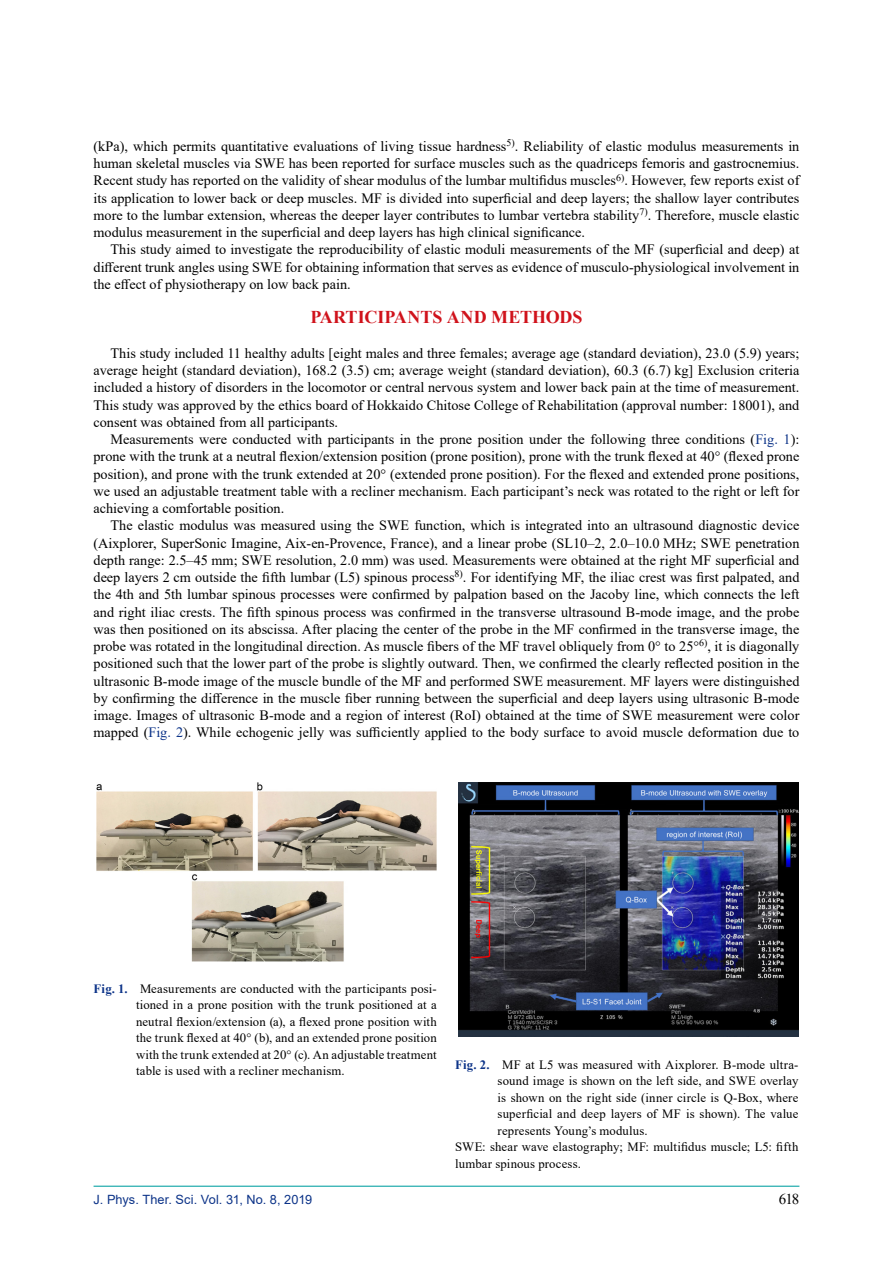
<style>
.page{position:relative;width:893px;height:1263px;background:#fff}
.page>*{position:absolute;margin:0;border:0;box-sizing:border-box;transform-origin:0 0}
.t1{font:700 18px "Times New Roman";color:#d0121b}
.t2{font:15px "Times New Roman";color:#000}
.t3{font:14.25px/17.2px "Times New Roman";color:#000;text-align:justify}
.t4{font:12.75px/16.5px "Times New Roman";letter-spacing:.01em;color:#000;text-align:justify}
.t5{font:12.75px "Arial";letter-spacing:.01em;color:#0c3388}
.s1{color:#0c3388}
.s2{font-weight:700;color:#0c3388}
</style>
<div class="page">
<hr style="left:94px;top:1186px;width:705px;height:1px;background:#009fa1">
<img style="left:97px;top:782px;width:340px;height:179px">
<img style="left:458px;top:782px;width:340px;height:255px">
<p class="t3" style="left:94px;top:137px;width:707px">(kPa), which permits quantitative evaluations of living tissue hardness<sup>5)</sup>. Reliability of elastic modulus measurements in human skeletal muscles via SWE has been reported for surface muscles such as the quadriceps femoris and gastrocnemius.<br>Recent study has reported on the validity of shear modulus of the lumbar multifidus muscles<sup>6)</sup>. However, few reports exist of its application to lower back or deep muscles. MF is divided into superficial and deep layers; the shallow layer contributes more to the lumbar extension, whereas the deeper layer contributes to lumbar vertebra stability<sup>7)</sup>. Therefore, muscle elastic modulus measurement in the superficial and deep layers has high clinical significance.</p>
<p class="t3" style="left:94px;top:240px;width:707px;text-indent:17px">This study aimed to investigate the reproducibility of elastic moduli measurements of the MF (superficial and deep) at different trunk angles using SWE for obtaining information that serves as evidence of musculo-physiological involvement in the effect of physiotherapy on low back pain.</p>
<p class="t1" style="left:310px;top:304px;width:274px">PARTICIPANTS AND METHODS</p>
<p class="t3" style="left:94px;top:344px;width:707px;text-indent:17px">This study included 11 healthy adults [eight males and three females; average age (standard deviation), 23.0 (5.9) years; average height (standard deviation), 168.2 (3.5) cm; average weight (standard deviation), 60.3 (6.7) kg] Exclusion criteria included a history of disorders in the locomotor or central nervous system and lower back pain at the time of measurement.<br>This study was approved by the ethics board of Hokkaido Chitose College of Rehabilitation (approval number: 18001), and consent was obtained from all participants.</p>
<p class="t3" style="left:94px;top:430px;width:707px;text-indent:17px">Measurements were conducted with participants in the prone position under the following three conditions (<span class="s1">Fig. 1</span>): prone with the trunk at a neutral flexion/extension position (prone position), prone with the trunk flexed at 40° (flexed prone position), and prone with the trunk extended at 20° (extended prone position). For the flexed and extended prone positions, we used an adjustable treatment table with a recliner mechanism. Each participant’s neck was rotated to the right or left for achieving a comfortable position.</p>
<p class="t3" style="left:94px;top:516px;width:707px;text-indent:17px">The elastic modulus was measured using the SWE function, which is integrated into an ultrasound diagnostic device (Aixplorer, SuperSonic Imagine, Aix-en-Provence, France), and a linear probe (SL10–2, 2.0–10.0 MHz; SWE penetration depth range: 2.5–45 mm; SWE resolution, 2.0 mm) was used. Measurements were obtained at the right MF superficial and deep layers 2 cm outside the fifth lumbar (L5) spinous process<sup>8)</sup>. For identifying MF, the iliac crest was first palpated, and the 4th and 5th lumbar spinous processes were confirmed by palpation based on the Jacoby line, which connects the left and right iliac crests. The fifth spinous process was confirmed in the transverse ultrasound B-mode image, and the probe was then positioned on its abscissa. After placing the center of the probe in the MF confirmed in the transverse image, the probe was rotated in the longitudinal direction. As muscle fibers of the MF travel obliquely from 0° to 25°<sup>6)</sup>, it is diagonally positioned such that the lower part of the probe is slightly outward. Then, we confirmed the clearly reflected position in the ultrasonic B-mode image of the muscle bundle of the MF and performed SWE measurement. MF layers were distinguished by confirming the difference in the muscle fiber running between the superficial and deep layers using ultrasonic B-mode image. Images of ultrasonic B-mode and a region of interest (RoI) obtained at the time of SWE measurement were color mapped (<span class="s1">Fig. 2</span>). While echogenic jelly was sufficiently applied to the body surface to avoid muscle deformation due to</p>
<p class="t4" style="left:136px;top:980px;width:302px;text-indent:-42px"><span class="s2">Fig. 1.</span> Measurements are conducted with the participants posi&shy;tioned in a prone position with the trunk positioned at a neutral flexion/extension (a), a flexed prone position with the trunk flexed at 40° (b), and an extended prone position with the trunk extended at 20° (c). An adjustable treatment table is used with a recliner mechanism.</p>
<p class="t4" style="left:455px;top:1056px;width:345px"><span class="s2">Fig. 2.</span> MF at L5 was measured with Aixplorer. B-mode ultra-</p>
<p class="t4" style="left:498px;top:1072px;width:302px">sound image is shown on the left side, and SWE overlay</p>
<p class="t4" style="left:498px;top:1089px;width:302px">is shown on the right side (inner circle is Q-Box, where</p>
<p class="t4" style="left:498px;top:1105px;width:302px">superficial and deep layers of MF is shown). The value</p>
<p class="t4" style="left:498px;top:1122px;width:151px">represents Young’s modulus.</p>
<p class="t4" style="left:455px;top:1138px;width:345px">SWE: shear wave elastography; MF: multifidus muscle; L5: fifth</p>
<p class="t4" style="left:455px;top:1155px;width:127px">lumbar spinous process.</p>
<p class="t5" style="left:94px;top:1190px;width:220px">J. Phys. Ther. Sci. Vol. 31, No. 8, 2019</p>
<p class="t2" style="left:779px;top:1188px;width:22px">618</p>
</div>
